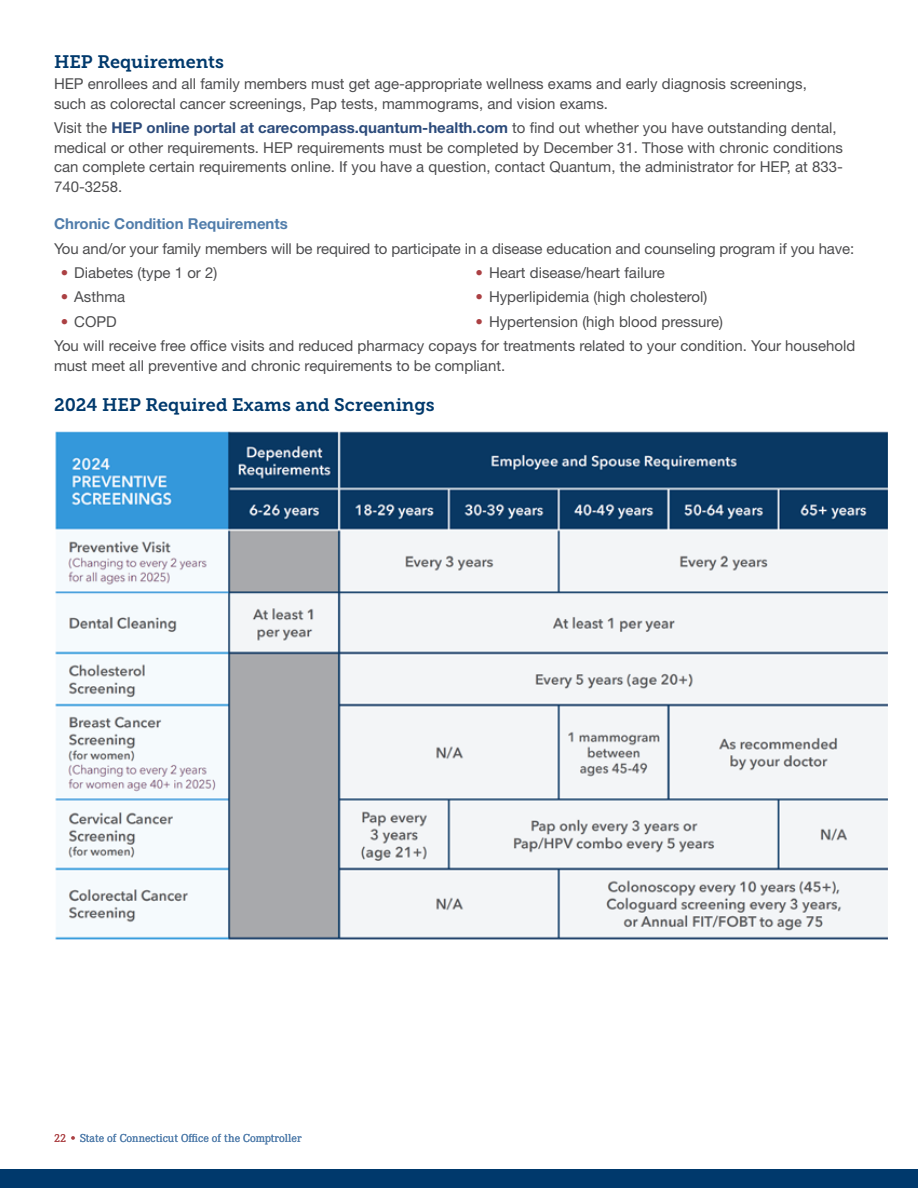
<style>
.page{position:relative;width:918px;height:1188px;background:#fff}
.page>*{position:absolute;margin:0;border:0;box-sizing:border-box;transform-origin:0 0}
.t1{font:18px "Museo Slab 700";color:#00396c}
.t2{font:15px/19.5px "Helvetica Neue LT Std";color:#4d4d4f}
.t3{font:700 15px "Helvetica Neue LT Std";color:#517dab}
.t4{font:12px "Corporate E Pro";color:#517dab}
.s1{font-weight:700;color:#2c4b7b}
.s2{font-weight:700;color:#ab4043}
.s3{color:#ab4043}
</style>
<div class="page">
<img style="left:55px;top:431px;width:833px;height:509px">
<div style="left:0;top:1169px;width:918px;height:19px;background:#00396c"></div>
<p class="t1" style="left:54px;top:51px;width:171px">HEP Requirements</p>
<p class="t2" style="left:54px;top:74px;width:754px">HEP enrollees and all family members must get age-appropriate wellness exams and early diagnosis screenings, such as colorectal cancer screenings, Pap tests, mammograms, and vision exams.</p>
<p class="t2" style="left:54px;top:118px;width:790px">Visit the <span class="s1">HEP online portal at carecompass.quantum-health.com</span> to find out whether you have outstanding dental, medical or other requirements. HEP requirements must be completed by December 31. Those with chronic conditions can complete certain requirements online. If you have a question, contact Quantum, the administrator for HEP, at 833- 740-3258.</p>
<p class="t3" style="left:54px;top:215px;width:235px">Chronic Condition Requirements</p>
<p class="t2" style="left:54px;top:238px;width:802px">You and/or your family members will be required to participate in a disease education and counseling program if you have:</p>
<p class="t2" style="left:61px;top:263px;width:158px"><span class="s2">•</span> Diabetes (type 1 or 2)</p>
<p class="t2" style="left:61px;top:287px;width:66px"><span class="s2">•</span> Asthma</p>
<p class="t2" style="left:61px;top:311px;width:58px"><span class="s2">•</span> COPD</p>
<p class="t2" style="left:476px;top:263px;width:191px"><span class="s2">•</span> Heart disease/heart failure</p>
<p class="t2" style="left:476px;top:287px;width:233px"><span class="s2">•</span> Hyperlipidemia (high cholesterol)</p>
<p class="t2" style="left:54px;top:309px;width:803px;line-height:24.3px;text-indent:422px"><span class="s2">•</span> Hypertension (high blood pressure)<br>You will receive free office visits and reduced pharmacy copays for treatments related to your condition. Your household</p>
<p class="t2" style="left:54px;top:355px;width:453px">must meet all preventive and chronic requirements to be compliant.</p>
<p class="t1" style="left:54px;top:394px;width:382px">2024 HEP Required Exams and Screenings</p>
<p class="t4" style="left:54px;top:1130px;width:249px"><span class="s3">22 •</span> State of Connecticut Office of the Comptroller</p>
</div>
